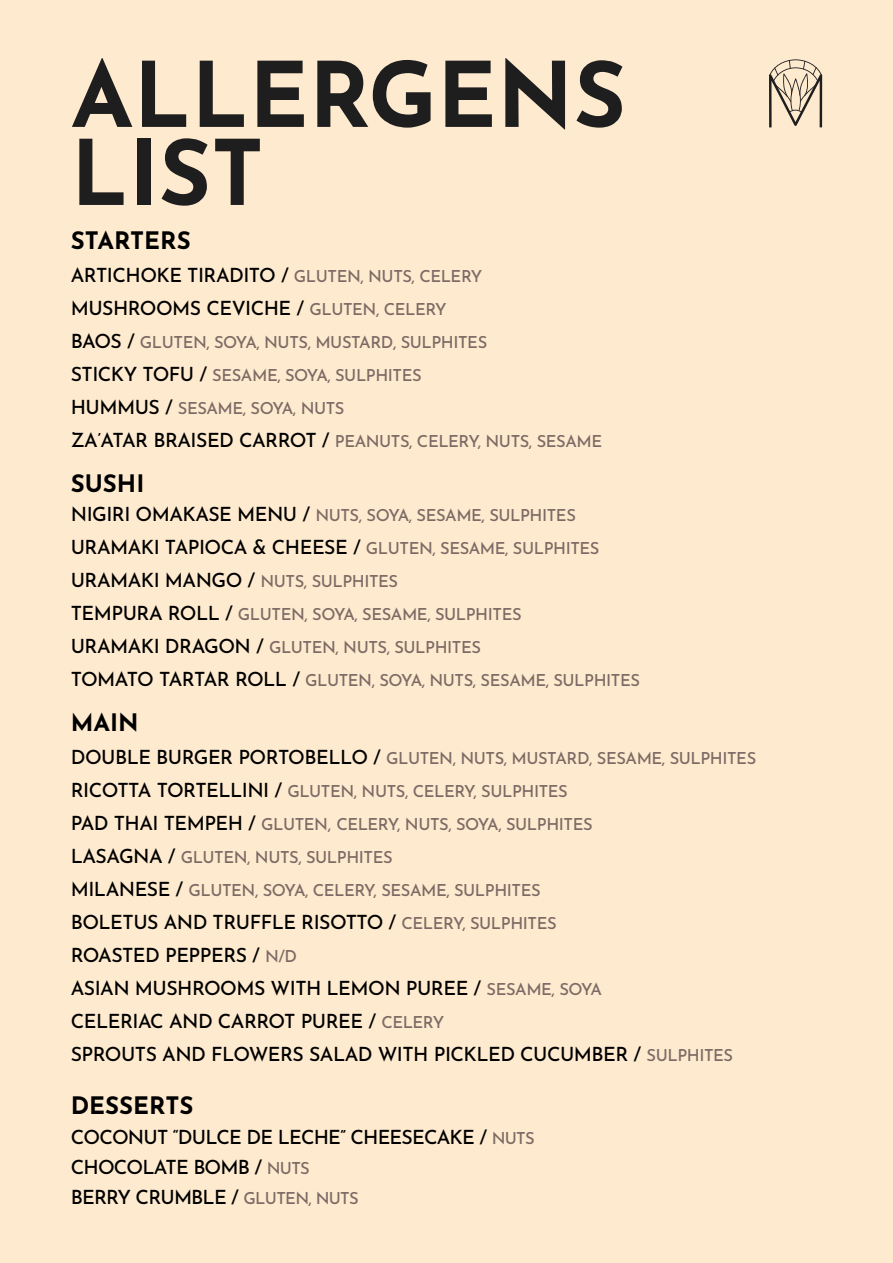
<style>
.page{position:relative;width:893px;height:1263px;background:#feeace}
.page>*{position:absolute;margin:0;border:0;box-sizing:border-box;transform-origin:0 0}
.t1{font:700 90px/78px "Josefin Sans";color:#1e1e1e}
.t2{font:700 24px "Josefin Sans";color:#000}
.t3{font:100 19.5px/33px "Josefin Sans";letter-spacing:-.025em;color:#000}
.t4{font:100 19.5px/30px "Josefin Sans";letter-spacing:-.045em;color:#000}
.t5{font:100 16.5px/33px "Josefin Sans";letter-spacing:-.025em;color:#7e6965}
.s1{font-size:16.5px;color:#7e6965}
.s2{font-size:19.5px;color:#000}
</style>
<div class="page">
<svg style="left:769px;top:59px;width:53px;height:68px"></svg>
<h1 class="t1" style="left:71px;top:49px;width:557px">ALLERGENS<br>LIST</h1>
<h2 class="t2" style="left:71px;top:222px;width:121px">STARTERS</h2>
<p class="t3" style="left:71px;top:257px;width:413px">ARTICHOKE TIRADITO / <span class="s1">GLUTEN, NUTS, CELERY<br></span>MUSHROOMS CEVICHE / <span class="s1">GLUTEN, CELERY</span></p>
<p class="t5" style="left:71px;top:324px;width:533px"><span class="s2">BAOS /</span> GLUTEN, SOYA, NUTS, MUSTARD, SULPHITES<br><span class="s2">STICKY TOFU /</span> SESAME, SOYA, SULPHITES<br><span class="s2">HUMMUS /</span> SESAME, SOYA, NUTS<br><span class="s2">ZA’ATAR BRAISED CARROT /</span> PEANUTS, CELERY, NUTS, SESAME</p>
<h2 class="t2" style="left:71px;top:465px;width:75px">SUSHI</h2>
<p class="t5" style="left:71px;top:497px;width:571px"><span class="s2">NIGIRI OMAKASE MENU /</span> NUTS, SOYA, SESAME, SULPHITES <span class="s2">URAMAKI TAPIOCA &amp; CHEESE /</span> GLUTEN, SESAME, SULPHITES <span class="s2">URAMAKI MANGO /</span> NUTS, SULPHITES<br><span class="s2">TEMPURA ROLL /</span> GLUTEN, SOYA, SESAME, SULPHITES<br><span class="s2">URAMAKI DRAGON /</span> GLUTEN, NUTS, SULPHITES<br><span class="s2">TOMATO TARTAR ROLL /</span> GLUTEN, SOYA, NUTS, SESAME, SULPHITES</p>
<h2 class="t2" style="left:71px;top:705px;width:69px">MAIN</h2>
<p class="t5" style="left:71px;top:740px;width:687px"><span class="s2">DOUBLE BURGER PORTOBELLO /</span> GLUTEN, NUTS, MUSTARD, SESAME, SULPHITES <span class="s2">RICOTTA TORTELLINI /</span> GLUTEN, NUTS, CELERY, SULPHITES<br><span class="s2">PAD THAI TEMPEH /</span> GLUTEN, CELERY, NUTS, SOYA, SULPHITES<br><span class="s2">LASAGNA /</span> GLUTEN, NUTS, SULPHITES<br><span class="s2">MILANESE /</span> GLUTEN, SOYA, CELERY, SESAME, SULPHITES</p>
<p class="t3" style="left:71px;top:904px;width:664px">BOLETUS AND TRUFFLE RISOTTO / <span class="s1">CELERY, SULPHITES<br></span>ROASTED PEPPERS / <span class="s1">N/D<br></span>ASIAN MUSHROOMS WITH LEMON PUREE / <span class="s1">SESAME, SOYA<br></span>CELERIAC AND CARROT PUREE / <span class="s1">CELERY<br></span>SPROUTS AND FLOWERS SALAD WITH PICKLED CUCUMBER / <span class="s1">SULPHITES</span></p>
<h2 class="t2" style="left:71px;top:1087px;width:124px">DESSERTS</h2>
<p class="t4" style="left:71px;top:1120px;width:465px">COCONUT “DULCE DE LECHE” CHEESECAKE / <span class="s1">NUTS<br></span>CHOCOLATE BOMB / <span class="s1">NUTS<br></span>BERRY CRUMBLE / <span class="s1">GLUTEN, NUTS</span></p>
</div>
